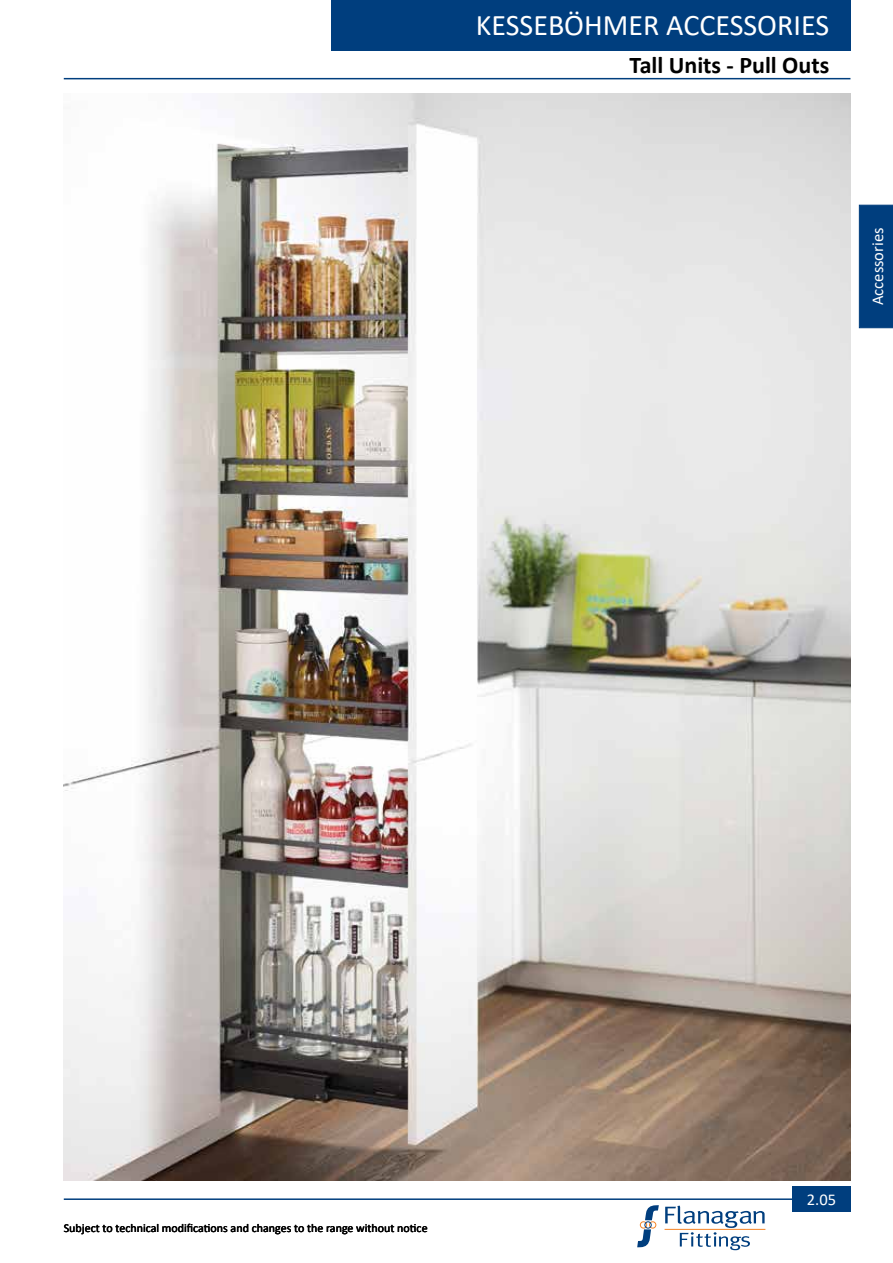
<style>
.page{position:relative;width:893px;height:1263px;background:#fff}
.page>*{position:absolute;margin:0;border:0;box-sizing:border-box;transform-origin:0 0}
.t1{font:30px "Calibri";letter-spacing:-.005em;color:#fff}
.t2{font:700 24px "Calibri";color:#000}
.t3{font:16.5px "Calibri";color:#fff}
.t4{font:12px "Calibri";color:#000}
</style>
<div class="page">
<div style="left:331px;top:0;width:519px;height:50px;background:#003e7e"></div>
<hr style="left:64px;top:78px;width:786px;height:1px;background:#003e7e">
<hr style="left:64px;top:1198px;width:786px;height:2px;background:#003e7e">
<svg style="left:637px;top:1205px;width:22px;height:42px"></svg>
<svg style="left:665px;top:1205px;width:100px;height:45px"></svg>
<hr style="left:665px;top:1229px;width:100px;height:1px;background:#f58426">
<div style="left:792px;top:1186px;width:58px;height:26px;background:#003e7e"></div>
<div style="left:859px;top:205px;width:34px;height:123px;background:#003e7e"></div>
<img style="left:64px;top:94px;width:786px;height:1086px">
<h1 class="t1" style="left:476px;top:4px;width:355px">KESSEBÖHMER ACCESSORIES</h1>
<h1 class="t1" style="left:616px;top:7px;width:235px">Faber cooker hoods</h1>
<h2 class="t2" style="left:630px;top:48px;width:201px">Tall Units - Pull Outs</h2>
<h3 class="t3" style="left:866px;top:305px;width:79px;rotate:-90deg">Accessories</h3>
<p class="t4" style="left:64px;top:1220px;width:365px">Subject to technical modifications and changes to the range without notice</p>
<h3 class="t3" style="left:807px;top:1188px;width:31px">2.05</h3>
</div>
